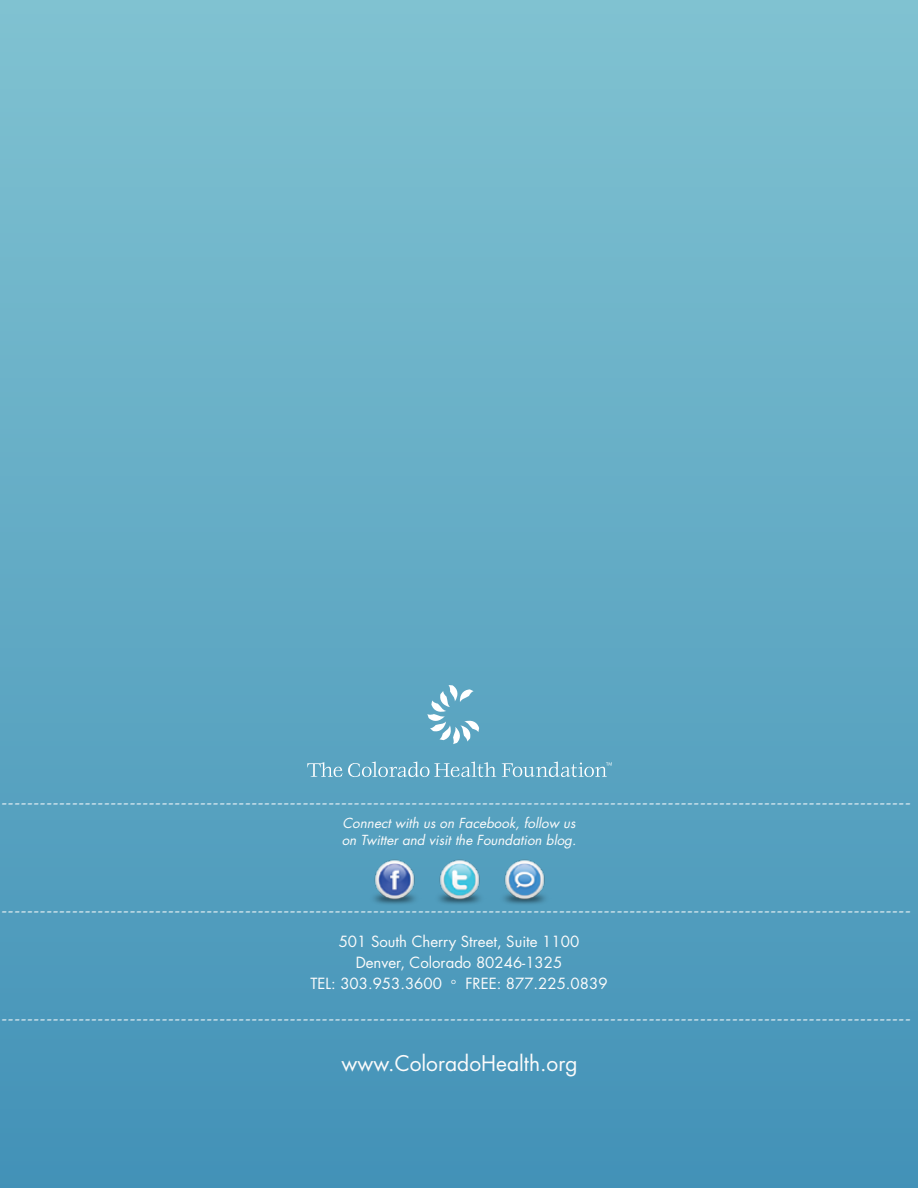
<style>
.page{position:relative;width:918px;height:1188px;background:#fff}
.page>*{position:absolute;margin:0;border:0;box-sizing:border-box;transform-origin:0 0}
.t1{font:21px "Futura";color:#fbfbfb}
.t2{font:18px "Minion Pro";color:#fbfbfb}
.t3{font:15px/21px "Futura";color:#fbfbfb;text-align:center}
.t4{font:italic 13.5px/16.5px "Futura";color:#fbfbfb}
</style>
<div class="page">
<div style="left:0;top:0;width:918px;height:1188px;background:linear-gradient(to bottom,#80c2d1,#4291b7)"></div>
<svg style="left:427px;top:685px;width:52px;height:59px"></svg>
<svg style="left:307px;top:762px;width:35px;height:15px"></svg>
<svg style="left:348px;top:761px;width:148px;height:16px;background:#7ab5cc"></svg>
<svg style="left:502px;top:761px;width:110px;height:16px;background:#79b4cc"></svg>
<img style="left:367px;top:852px;width:54px;height:54px">
<img style="left:433px;top:852px;width:54px;height:54px">
<img style="left:498px;top:852px;width:54px;height:54px">
<p class="t2" style="left:1px;top:790px;width:911px">----------------------------------------------------------------------------------------------------------------------------------------------</p>
<p class="t4" style="left:342px;top:815px;width:239px">Connect with us on Facebook, follow us on Twitter and visit the Foundation blog.</p>
<p class="t2" style="left:1px;top:898px;width:911px">----------------------------------------------------------------------------------------------------------------------------------------------</p>
<p class="t3" style="left:310px;top:932px;width:299px">501 South Cherry Street, Suite 1100<br>Denver, Colorado 80246-1325<br>TEL: 303.953.3600 <sup>o</sup> FREE: 877.225.0839</p>
<p class="t2" style="left:1px;top:1006px;width:911px">----------------------------------------------------------------------------------------------------------------------------------------------</p>
<p class="t1" style="left:342px;top:1050px;width:237px">www.ColoradoHealth.org</p>
</div>
